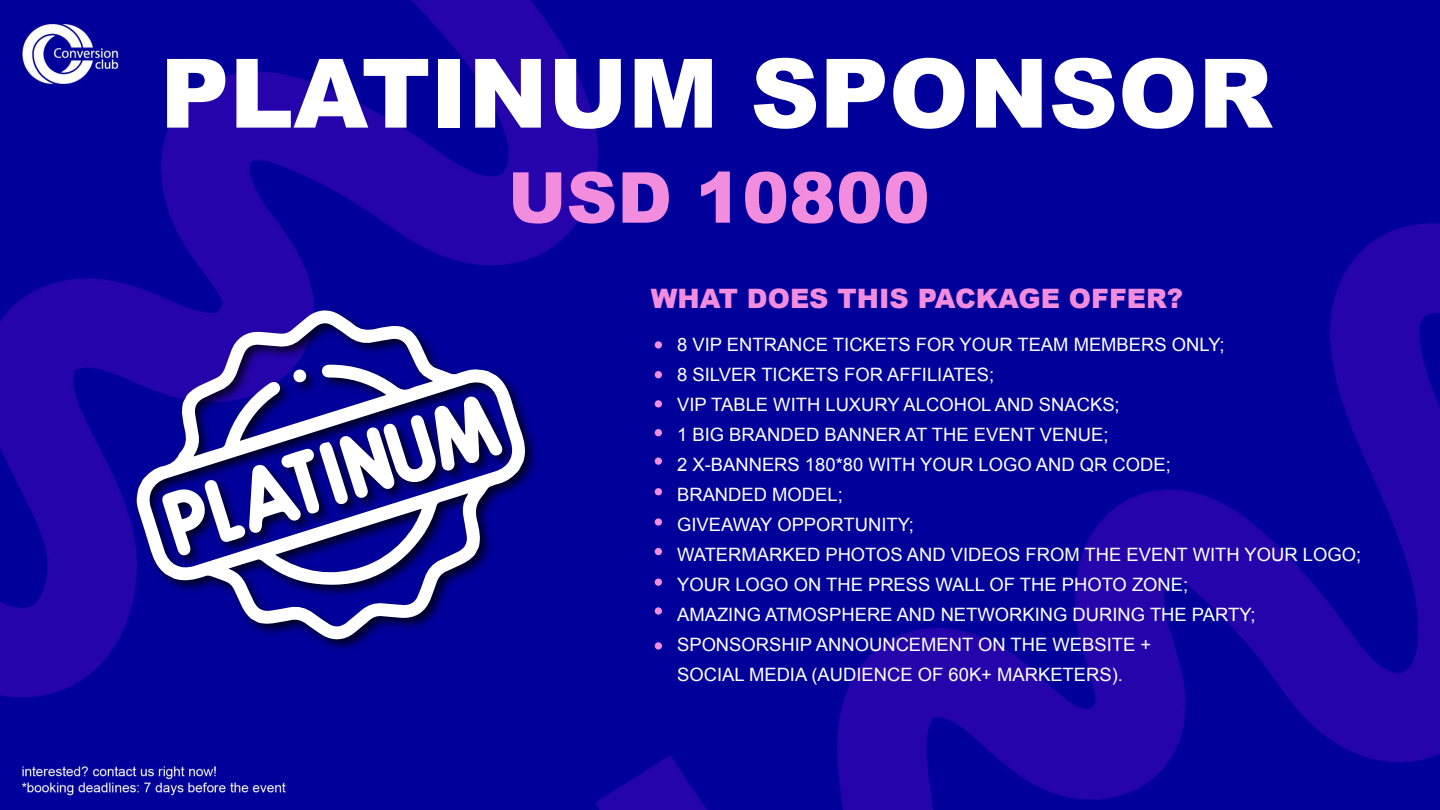
<style>
.page{position:relative;width:1440px;height:810px;background:#fff}
.page>*{position:absolute;margin:0;border:0;box-sizing:border-box;transform-origin:0 0}
.t1{font:900 95.93px "Arial";color:#fff}
.t2{font:900 70.28px "Arial";color:#f28cdf}
.t3{font:900 26.7px "Arial";color:#f28cdf}
.t4{font:18.38px/30px "Arial";color:#fff}
</style>
<div class="page">
<img style="left:0;top:0;width:1440px;height:810px">
<div style="left:655px;top:341px;width:7px;height:8px;background:#f28cdf;border-radius:50%"></div>
<div style="left:655px;top:371px;width:7px;height:7px;background:#f28cdf;border-radius:50%"></div>
<div style="left:655px;top:400px;width:7px;height:8px;background:#f28cdf;border-radius:50%"></div>
<div style="left:655px;top:429px;width:7px;height:7px;background:#f28cdf;border-radius:50%"></div>
<div style="left:655px;top:457px;width:7px;height:8px;background:#f28cdf;border-radius:50%"></div>
<div style="left:655px;top:488px;width:7px;height:7px;background:#f28cdf;border-radius:50%"></div>
<div style="left:655px;top:518px;width:7px;height:8px;background:#f28cdf;border-radius:50%"></div>
<div style="left:655px;top:548px;width:7px;height:7px;background:#f28cdf;border-radius:50%"></div>
<div style="left:655px;top:579px;width:7px;height:7px;background:#f28cdf;border-radius:50%"></div>
<div style="left:655px;top:642px;width:7px;height:8px;background:#f28cdf;border-radius:50%"></div>
<div style="left:655px;top:607px;width:7px;height:8px;background:#f28cdf;border-radius:50%"></div>
<img style="left:131px;top:304px;width:411px;height:352px">
<svg style="left:136px;top:308px;width:391px;height:333px;fill:#01009a"></svg>
<svg style="left:161px;top:396px;width:342px;height:160px"></svg>
<svg style="left:293px;top:369px;width:14px;height:14px"></svg>
<h1 class="t1" style="left:160px;top:58px;width:1114px">PLATINUM SPONSOR</h1>
<h2 class="t2" style="left:508px;top:172px;width:423px">USD 10800</h2>
<h3 class="t3" style="left:651px;top:289px;width:534px">WHAT DOES THIS PACKAGE OFFER?</h3>
<p class="t4" style="left:677px;top:331px;width:686px">8 VIP ENTRANCE TICKETS FOR YOUR TEAM MEMBERS ONLY;<br>8 SILVER TICKETS FOR AFFILIATES;<br>VIP TABLE WITH LUXURY ALCOHOL AND SNACKS;<br>1 BIG BRANDED BANNER AT THE EVENT VENUE;<br>2 X-BANNERS 180*80 WITH YOUR LOGO AND QR CODE;<br>BRANDED MODEL;<br>GIVEAWAY OPPORTUNITY;<br>WATERMARKED PHOTOS AND VIDEOS FROM THE EVENT WITH YOUR LOGO; YOUR LOGO ON THE PRESS WALL OF THE PHOTO ZONE;<br>AMAZING ATMOSPHERE AND NETWORKING DURING THE PARTY; SPONSORSHIP ANNOUNCEMENT ON THE WEBSITE +<br>SOCIAL MEDIA (AUDIENCE OF 60K+ MARKETERS).</p>
</div>
